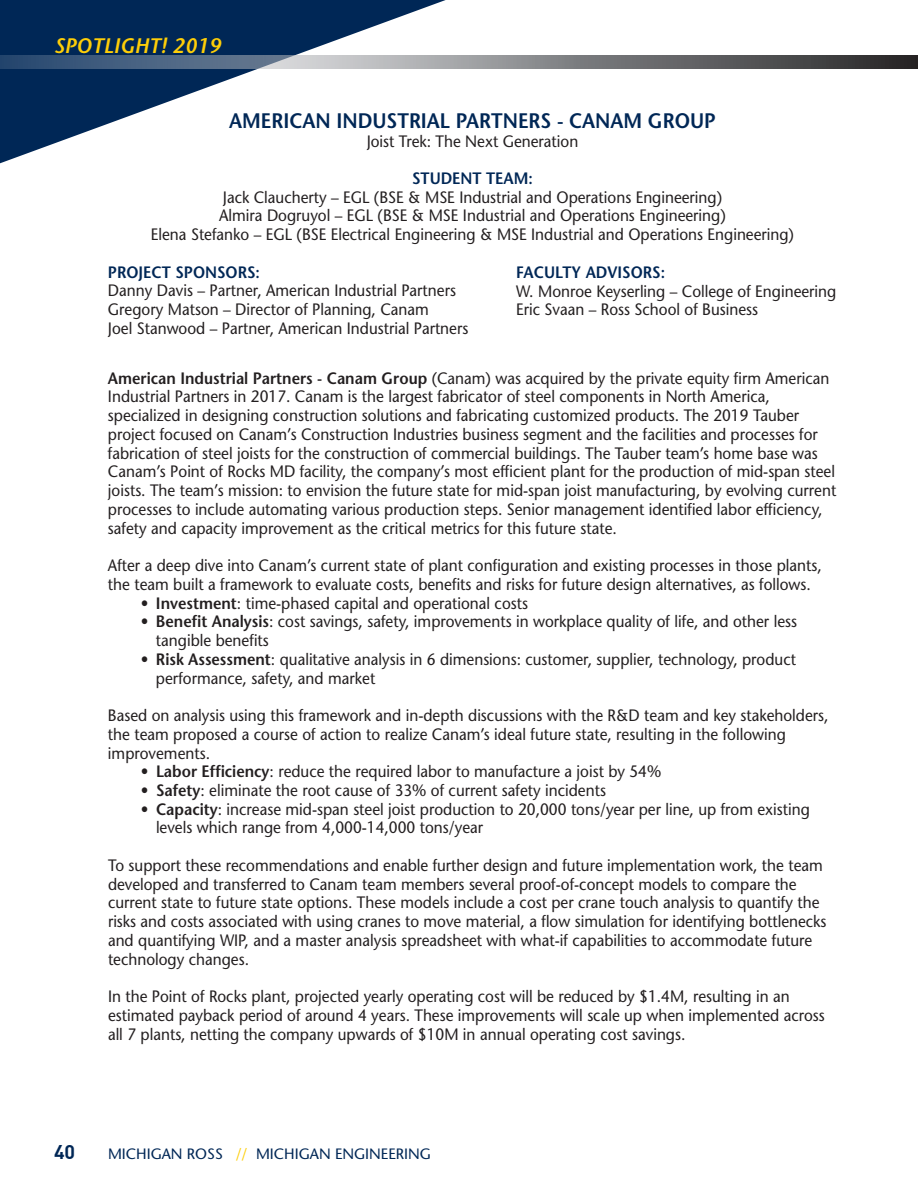
<style>
.page{position:relative;width:918px;height:1188px;background:#fff}
.page>*{position:absolute;margin:0;border:0;box-sizing:border-box;transform-origin:0 0}
.t1{font:600 21px "Stone Sans Std";color:#002756;scale:.93 1}
.t2{font:italic 600 21px "Stone Sans Std";color:#fece08}
.t3{font:700 19.5px "DIN Offc";color:#002756}
.t4{font:500 16.5px/18.8px "Stone Sans Std";color:#231f20;scale:.93 1}
.t5{font:600 16.5px "Stone Sans Std";color:#002756;scale:.93 1}
.t6{font:500 15px "Stone Sans Std";color:#002756}
.s1{font-weight:600}
.s2{color:#fece08}
</style>
<div class="page">
<svg style="left:0;top:0;width:544px;height:164px"></svg>
<svg style="left:0;top:56px;width:918px;height:12px;background:#6c7480"></svg>
<p class="t2" style="left:54px;top:33px;width:168px">SPOTLIGHT! 2019</p>
<p class="t1" style="left:229px;top:108px;width:525px">AMERICAN INDUSTRIAL PARTNERS - CANAM GROUP</p>
<p class="t4" style="left:367px;top:131px;width:229px">Joist Trek: The Next Generation</p>
<p class="t5" style="left:412px;top:168px;width:131px">STUDENT TEAM:</p>
<p class="t4" style="left:151px;top:188px;width:693px;text-align:center">Jack Claucherty – EGL (BSE &amp; MSE Industrial and Operations Engineering)<br>Almira Dogruyol – EGL (BSE &amp; MSE Industrial and Operations Engineering)<br>Elena Stefanko – EGL (BSE Electrical Engineering &amp; MSE Industrial and Operations Engineering)</p>
<p class="t5" style="left:108px;top:262px;width:165px">PROJECT SPONSORS:</p>
<p class="t4" style="left:108px;top:281px;width:389px">Danny Davis – Partner, American Industrial Partners<br>Gregory Matson – Director of Planning, Canam<br>Joel Stanwood – Partner, American Industrial Partners</p>
<p class="t5" style="left:516px;top:262px;width:162px">FACULTY ADVISORS:</p>
<p class="t4" style="left:516px;top:282px;width:346px">W. Monroe Keyserling – College of Engineering<br>Eric Svaan – Ross School of Business</p>
<p class="t4" style="left:108px;top:369px;width:785px"><span class="s1">American Industrial Partners - Canam Group</span> (Canam) was acquired by the private equity firm American Industrial Partners in 2017. Canam is the largest fabricator of steel components in North America, specialized in designing construction solutions and fabricating customized products. The 2019 Tauber project focused on Canam’s Construction Industries business segment and the facilities and processes for fabrication of steel joists for the construction of commercial buildings. The Tauber team’s home base was Canam’s Point of Rocks MD facility, the company’s most efficient plant for the production of mid-span steel joists. The team’s mission: to envision the future state for mid-span joist manufacturing, by evolving current processes to include automating various production steps. Senior management identified labor efficiency, safety and capacity improvement as the critical metrics for this future state.</p>
<p class="t4" style="left:108px;top:556px;width:769px">After a deep dive into Canam’s current state of plant configuration and existing processes in those plants, the team built a framework to evaluate costs, benefits and risks for future design alternatives, as follows.</p>
<p class="t4" style="left:141px;top:593px;width:418px"><span class="s1">• Investment</span>: time-phased capital and operational costs</p>
<p class="t4" style="left:156px;top:612px;width:691px;text-indent:-15px"><span class="s1">• Benefit Analysis</span>: cost savings, safety, improvements in workplace quality of life, and other less tangible benefits</p>
<p class="t4" style="left:156px;top:650px;width:690px;text-indent:-15px"><span class="s1">• Risk Assessment</span>: qualitative analysis in 6 dimensions: customer, supplier, technology, product performance, safety, and market</p>
<p class="t4" style="left:108px;top:706px;width:776px">Based on analysis using this framework and in-depth discussions with the R&amp;D team and key stakeholders, the team proposed a course of action to realize Canam’s ideal future state, resulting in the following improvements.</p>
<p class="t4" style="left:141px;top:762px;width:561px"><span class="s1">• Labor Efficiency</span>: reduce the required labor to manufacture a joist by 54%</p>
<p class="t4" style="left:141px;top:781px;width:502px"><span class="s1">• Safety</span>: eliminate the root cause of 33% of current safety incidents</p>
<p class="t4" style="left:156px;top:800px;width:705px;text-indent:-15px"><span class="s1">• Capacity</span>: increase mid-span steel joist production to 20,000 tons/year per line, up from existing levels which range from 4,000-14,000 tons/year</p>
<p class="t4" style="left:108px;top:856px;width:774px">To support these recommendations and enable further design and future implementation work, the team developed and transferred to Canam team members several proof-of-concept models to compare the current state to future state options. These models include a cost per crane touch analysis to quantify the risks and costs associated with using cranes to move material, a flow simulation for identifying bottlenecks and quantifying WIP, and a master analysis spreadsheet with what-if capabilities to accommodate future technology changes.</p>
<p class="t4" style="left:108px;top:987px;width:772px">In the Point of Rocks plant, projected yearly operating cost will be reduced by $1.4M, resulting in an estimated payback period of around 4 years. These improvements will scale up when implemented across all 7 plants, netting the company upwards of $10M in annual operating cost savings.</p>
<p class="t3" style="left:54px;top:1139px;width:23px">40</p>
<p class="t6" style="left:108px;top:1144px;width:324px">MICHIGAN ROSS <span class="s2">//</span> MICHIGAN ENGINEERING</p>
</div>
